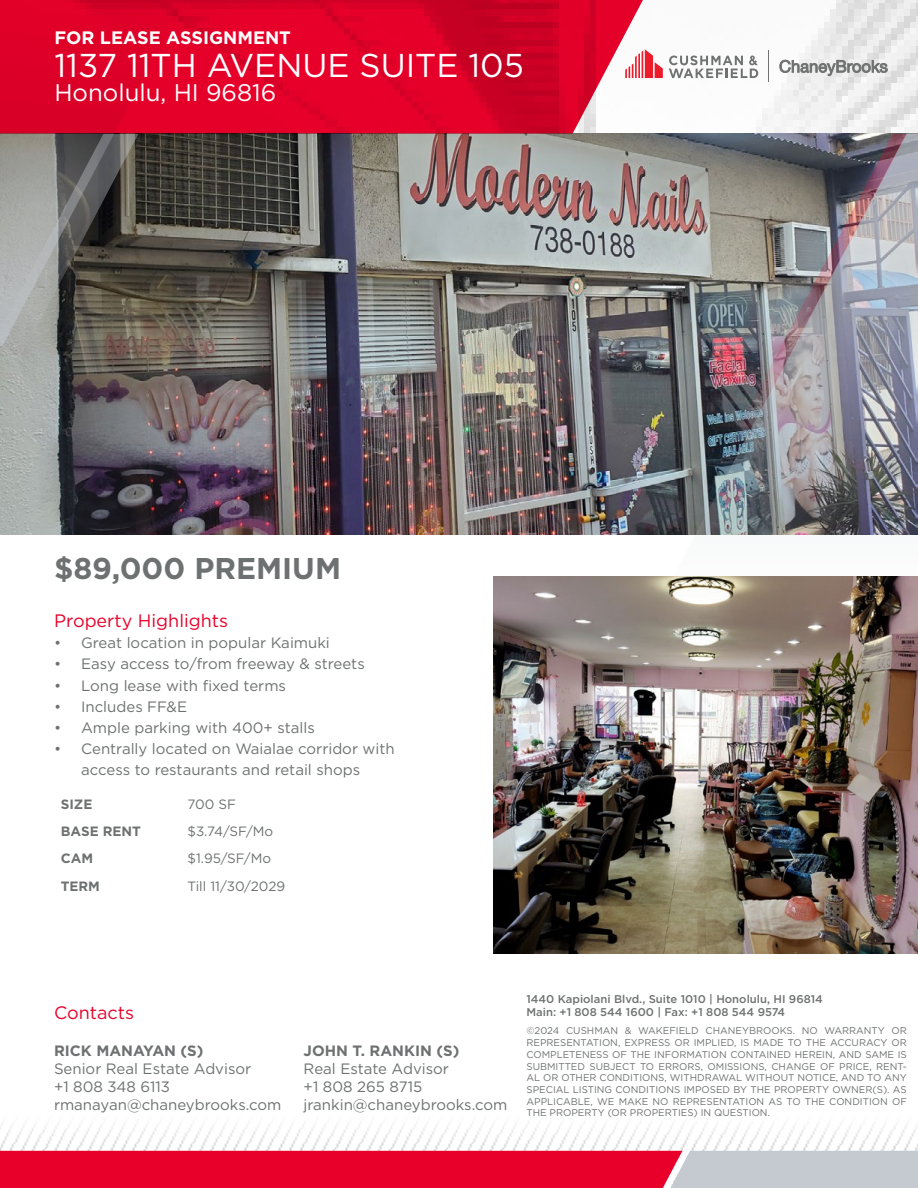
<style>
.page{position:relative;width:918px;height:1188px;background:#fff}
.page>*{position:absolute;margin:0;border:0;box-sizing:border-box;transform-origin:0 0}
.t1{font:33px "Gotham";color:#fff}
.t2{font:700 30px "Gotham";color:#6e7171}
.t3{font:24px "Gotham";color:#fff}
.t4{font:18px "Gotham";color:#e8002a}
.t5{font:700 18px "Gotham";color:#fff}
.t6{font:15px/18px "Gotham";color:#6e7171}
.t7{font:700 15px "Gotham";color:#6e7171}
.t8{font:13.5px "Gotham";color:#6e7171}
.t9{font:700 13.5px "Gotham";color:#6e7171}
.t10{font:500 11.25px/13.5px "Gotham";color:#6e7171}
.t11{font:9.75px/11.7px "Gotham";color:#6e7171;text-align:justify}
</style>
<div class="page">
<img style="left:494px;top:576px;width:424px;height:378px">
<img style="left:643px;top:0;width:275px;height:134px">
<hr style="left:769px;top:51px;width:1px;height:31px;background:#707272">
<svg style="left:643px;top:49px;width:20px;height:29px"></svg>
<svg style="left:669px;top:55px;width:89px;height:23px"></svg>
<svg style="left:779px;top:60px;width:109px;height:16px"></svg>
<img style="left:0;top:134px;width:654px;height:401px">
<svg style="left:138px;top:134px;width:50px;height:212px;background:#4d483d"></svg>
<svg style="left:0;top:0;width:643px;height:134px;background:#dd0d32"></svg>
<img style="left:654px;top:134px;width:264px;height:479px">
<img style="left:702px;top:134px;width:205px;height:363px">
<svg style="left:0;top:134px;width:138px;height:268px;background:#767571"></svg>
<img style="left:0;top:1123px;width:918px;height:28px">
<svg style="left:0;top:1151px;width:918px;height:37px;background:#df3656"></svg>
<h3 class="t5" style="left:54px;top:26px;width:238px">FOR LEASE ASSIGNMENT</h3>
<h1 class="t1" style="left:54px;top:45px;width:471px">1137 11TH AVENUE SUITE 105</h1>
<h3 class="t3" style="left:54px;top:78px;width:224px">Honolulu, HI 96816</h3>
<h2 class="t2" style="left:54px;top:548px;width:289px">$89,000 PREMIUM</h2>
<h3 class="t4" style="left:54px;top:609px;width:175px">Property Highlights</h3>
<h3 class="t6" style="left:54px;top:634px;width:277px">• Great location in popular Kaimuki</h3>
<h3 class="t6" style="left:54px;top:655px;width:312px">• Easy access to/from freeway &amp; streets</h3>
<h3 class="t6" style="left:54px;top:676px;width:233px">• Long lease with fixed terms</h3>
<h3 class="t6" style="left:54px;top:697px;width:134px">• Includes FF&amp;E</h3>
<h3 class="t6" style="left:54px;top:718px;width:262px">• Ample parking with 400+ stalls</h3>
<h3 class="t6" style="left:54px;top:738px;width:342px;line-height:21.1px;text-align:center">• Centrally located on Waialae corridor with access to restaurants and retail shops</h3>
<h3 class="t9" style="left:61px;top:796px;width:33px">SIZE</h3>
<h3 class="t8" style="left:187px;top:796px;width:50px">700 SF</h3>
<h3 class="t9" style="left:61px;top:823px;width:82px">BASE RENT</h3>
<h3 class="t8" style="left:187px;top:823px;width:87px">$3.74/SF/Mo</h3>
<h3 class="t9" style="left:61px;top:850px;width:34px">CAM</h3>
<h3 class="t8" style="left:187px;top:850px;width:85px">$1.95/SF/Mo</h3>
<h3 class="t9" style="left:61px;top:877px;width:41px">TERM</h3>
<h3 class="t8" style="left:187px;top:877px;width:99px">Till 11/30/2029</h3>
<h3 class="t4" style="left:54px;top:1001px;width:82px">Contacts</h3>
<h3 class="t7" style="left:54px;top:1041px;width:151px">RICK MANAYAN (S)</h3>
<h3 class="t6" style="left:54px;top:1060px;width:229px">Senior Real Estate Advisor<br>+1 808 348 6113 rmanayan@chaneybrooks.com</h3>
<h3 class="t7" style="left:304px;top:1041px;width:157px">JOHN T. RANKIN (S)</h3>
<h3 class="t6" style="left:304px;top:1060px;width:205px">Real Estate Advisor<br>+1 808 265 8715 jrankin@chaneybrooks.com</h3>
<p class="t10" style="left:526px;top:992px;width:298px">1440 Kapiolani Blvd., Suite 1010 | Honolulu, HI 96814<br>Main: +1 808 544 1600 | Fax: +1 808 544 9574</p>
<p class="t11" style="left:526px;top:1025px;width:382px">©2024 CUSHMAN &amp; WAKEFIELD CHANEYBROOKS. NO WARRANTY OR REPRESENTATION, EXPRESS OR IMPLIED, IS MADE TO THE ACCURACY OR COMPLETENESS OF THE INFORMATION CONTAINED HEREIN, AND SAME IS SUBMITTED SUBJECT TO ERRORS, OMISSIONS, CHANGE OF PRICE, RENT-AL OR OTHER CONDITIONS, WITHDRAWAL WITHOUT NOTICE, AND TO ANY SPECIAL LISTING CONDITIONS IMPOSED BY THE PROPERTY OWNER(S). AS APPLICABLE, WE MAKE NO REPRESENTATION AS TO THE CONDITION OF THE PROPERTY (OR PROPERTIES) IN QUESTION.</p>
</div>
